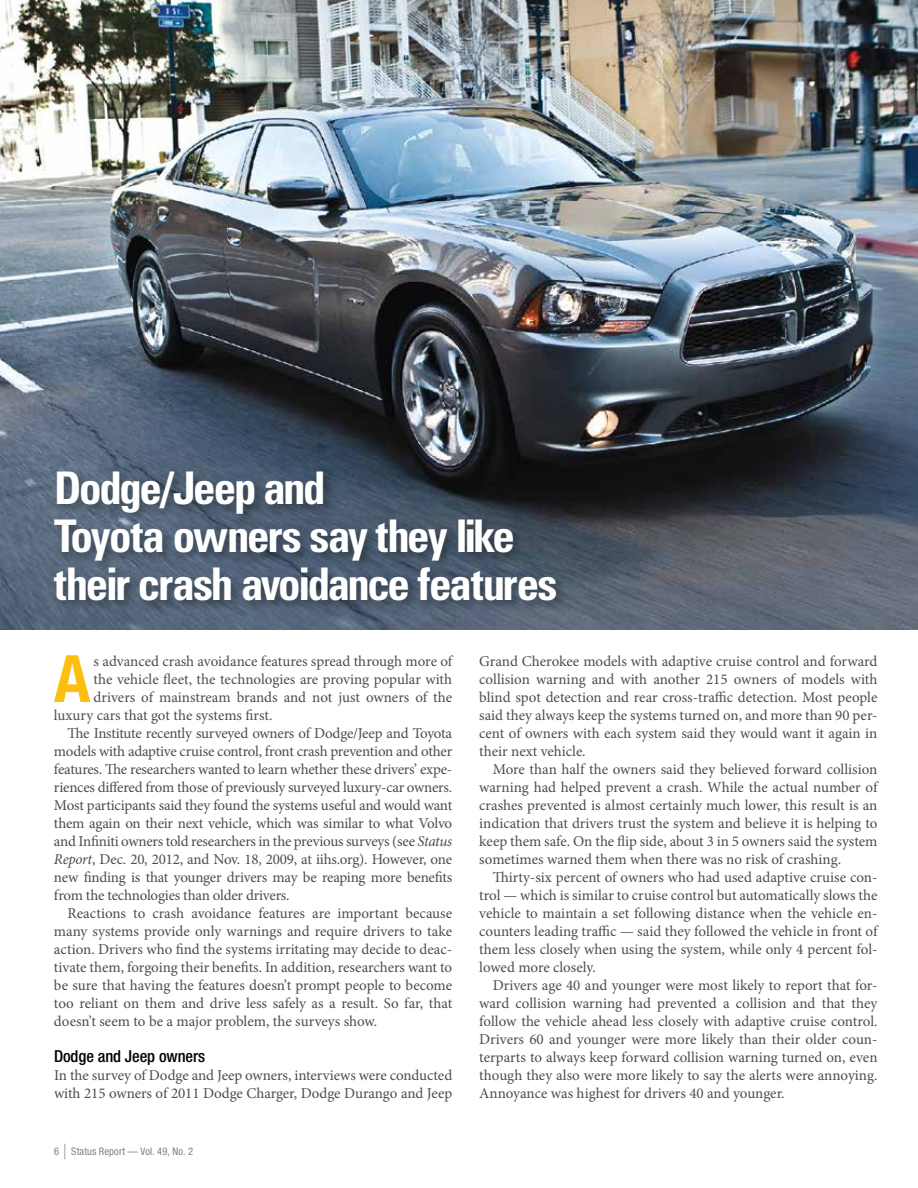
<style>
.page{position:relative;width:918px;height:1188px;background:#fff}
.page>*{position:absolute;margin:0;border:0;box-sizing:border-box;transform-origin:0 0}
.t1{font:700 condensed 65.4px "Helvetica Neue LT Pro";color:#febe10}
.t2{font:700 condensed 45px/48px "Univers LT Std";letter-spacing:-.05em;color:#fff}
.t3{font:500 condensed 16.5px "Helvetica Neue LT Pro";letter-spacing:-.005em;color:#000}
.t4{font:15px/18px "Minion Pro";letter-spacing:-.01em;color:#4d4d4f;text-align:justify}
.t5{font:condensed 10.5px "Helvetica Neue LT Pro";letter-spacing:.015em;color:#808285}
.s1{font-style:italic}
.s2{font-size:21px}
</style>
<div class="page">
<img style="left:0;top:0;width:918px;height:630px">
<div style="left:51px;top:468px;width:518px;height:145px;background:#000;opacity:.35"></div>
<h2 class="t2" style="left:54px;top:464px;width:505px">Dodge/Jeep and<br>Toyota owners say they like their crash avoidance features</h2>
<h1 class="t1" style="left:54px;top:639px;width:38px">A</h1>
<p class="t4" style="left:94px;top:652px;width:360px">s advanced crash avoidance features spread through more of</p>
<p class="t4" style="left:94px;top:670px;width:360px">the vehicle fleet, the technologies are proving popular with</p>
<p class="t4" style="left:94px;top:688px;width:360px">drivers of mainstream brands and not just owners of the</p>
<p class="t4" style="left:54px;top:706px;width:220px">luxury cars that got the systems first.</p>
<p class="t4" style="left:67px;top:724px;width:386px">The Institute recently surveyed owners of Dodge/Jeep and Toyota</p>
<p class="t4" style="left:54px;top:742px;width:400px">models with adaptive cruise control, front crash prevention and other</p>
<p class="t4" style="left:54px;top:760px;width:400px">features. The researchers wanted to learn whether these drivers’ expe-</p>
<p class="t4" style="left:54px;top:778px;width:400px">riences differed from those of previously surveyed luxury-car owners.</p>
<p class="t4" style="left:54px;top:796px;width:400px">Most participants said they found the systems useful and would want</p>
<p class="t4" style="left:54px;top:814px;width:400px">them again on their next vehicle, which was similar to what Volvo</p>
<p class="t4" style="left:54px;top:832px;width:400px">and Infiniti owners told researchers in the previous surveys (see <span class="s1">Status</span></p>
<p class="t4" style="left:54px;top:850px;width:400px"><span class="s1">Report</span>, Dec. 20, 2012, and Nov. 18, 2009, at iihs.org). However, one</p>
<p class="t4" style="left:54px;top:868px;width:400px">new finding is that younger drivers may be reaping more benefits</p>
<p class="t4" style="left:54px;top:886px;width:237px">from the technologies than older drivers.</p>
<p class="t4" style="left:67px;top:904px;width:386px">Reactions to crash avoidance features are important because</p>
<p class="t4" style="left:54px;top:922px;width:400px">many systems provide only warnings and require drivers to take</p>
<p class="t4" style="left:54px;top:940px;width:400px">action. Drivers who find the systems irritating may decide to deac-</p>
<p class="t4" style="left:54px;top:958px;width:400px">tivate them, forgoing their benefits. In addition, researchers want to</p>
<p class="t4" style="left:54px;top:976px;width:400px">be sure that having the features doesn’t prompt people to become</p>
<p class="t4" style="left:54px;top:994px;width:400px">too reliant on them and drive less safely as a result. So far, that</p>
<p class="t4" style="left:54px;top:1012px;width:325px">doesn’t seem to be a major problem, the surveys show.</p>
<p class="t3" style="left:54px;top:1046px;width:153px">Dodge and Jeep owners</p>
<p class="t4" style="left:54px;top:1066px;width:400px">In the survey of Dodge and Jeep owners, interviews were conducted with 215 owners of 2011 Dodge Charger, Dodge Durango and Jeep</p>
<p class="t5" style="left:54px;top:1145px;width:141px">6 <span class="s2">|</span> Status Report — Vol. 49, No. 2</p>
<p class="t4" style="left:479px;top:652px;width:400px">Grand Cherokee models with adaptive cruise control and forward collision warning and with another 215 owners of models with blind spot detection and rear cross-traffic detection. Most people said they always keep the systems turned on, and more than 90 per&shy;cent of owners with each system said they would want it again in their next vehicle.</p>
<p class="t4" style="left:479px;top:760px;width:400px;text-indent:13px">More than half the owners said they believed forward collision warning had helped prevent a crash. While the actual number of crashes prevented is almost certainly much lower, this result is an indication that drivers trust the system and believe it is helping to keep them safe. On the flip side, about 3 in 5 owners said the system sometimes warned them when there was no risk of crashing.</p>
<p class="t4" style="left:479px;top:868px;width:400px;text-indent:13px">Thirty-six percent of owners who had used adaptive cruise con&shy;trol — which is similar to cruise control but automatically slows the vehicle to maintain a set following distance when the vehicle en&shy;counters leading traffic — said they followed the vehicle in front of them less closely when using the system, while only 4 percent fol&shy;lowed more closely.</p>
<p class="t4" style="left:479px;top:976px;width:400px;text-indent:13px">Drivers age 40 and younger were most likely to report that for&shy;ward collision warning had prevented a collision and that they follow the vehicle ahead less closely with adaptive cruise control.<br>Drivers 60 and younger were more likely than their older coun&shy;terparts to always keep forward collision warning turned on, even though they also were more likely to say the alerts were annoying.<br>Annoyance was highest for drivers 40 and younger.</p>
</div>
